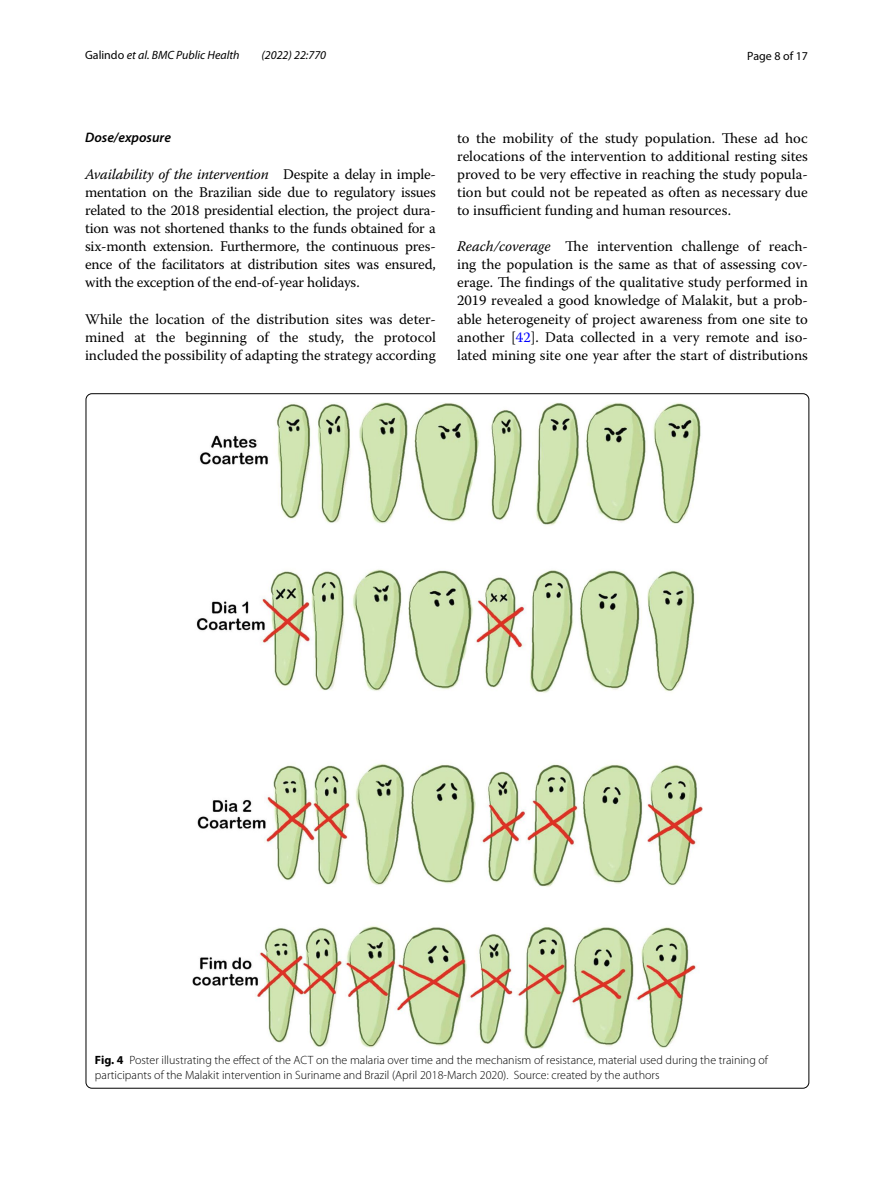
<style>
.page{position:relative;width:893px;height:1187px;background:#fff}
.page>*{position:absolute;margin:0;border:0;box-sizing:border-box;transform-origin:0 0}
.t1{font:14.7px/18px "Warnock Pro";color:#000;text-align:justify}
.t2{font:italic 600 13.8px "Myriad Pro";color:#000}
.t3{font:300 12px/15px "Myriad Pro";color:#000}
.t4{font:italic 12px "Myriad Pro";color:#000}
.t5{font:12px "Myriad Pro";color:#000}
.s1{font-style:normal}
.s2{font-style:italic}
.s3{color:#00f}
.s4{font-weight:700}
</style>
<div class="page">
<img style="left:192px;top:402px;width:511px;height:646px">
<p class="t4" style="left:85px;top:48px;width:156px"><span class="s1">Galindo</span> et al. BMC Public Health</p>
<p class="t4" style="left:261px;top:48px;width:66px">(2022) 22:770</p>
<p class="t5" style="left:747px;top:48px;width:62px">Page 8 of 17</p>
<p class="t2" style="left:85px;top:129px;width:87px">Dose/exposure</p>
<p class="t1" style="left:85px;top:165px;width:352px"><span class="s2">Availability of the intervention</span> Despite a delay in imple&shy;mentation on the Brazilian side due to regulatory issues related to the 2018 presidential election, the project dura&shy;tion was not shortened thanks to the funds obtained for a six-month extension. Furthermore, the continuous pres&shy;ence of the facilitators at distribution sites was ensured, with the exception of the end-of-year holidays.</p>
<p class="t1" style="left:85px;top:310px;width:352px">While the location of the distribution sites was deter&shy;mined at the beginning of the study, the protocol included the possibility of adapting the strategy according</p>
<p class="t1" style="left:457px;top:128px;width:352px">to the mobility of the study population. These ad hoc relocations of the intervention to additional resting sites proved to be very effective in reaching the study popula&shy;tion but could not be repeated as often as necessary due to insufficient funding and human resources.</p>
<p class="t1" style="left:457px;top:237px;width:352px"><span class="s2">Reach/coverage</span> The intervention challenge of reach&shy;ing the population is the same as that of assessing cov&shy;erage. The findings of the qualitative study performed in 2019 revealed a good knowledge of Malakit, but a prob&shy;able heterogeneity of project awareness from one site to another [<span class="s3">42</span>]. Data collected in a very remote and iso&shy;lated mining site one year after the start of distributions</p>
<p class="t3" style="left:95px;top:1052px;width:675px"><span class="s4">Fig. 4</span> Poster illustrating the effect of the ACT on the malaria over time and the mechanism of resistance, material used during the training of participants of the Malakit intervention in Suriname and Brazil (April 2018-March 2020). Source: created by the authors</p>
</div>
